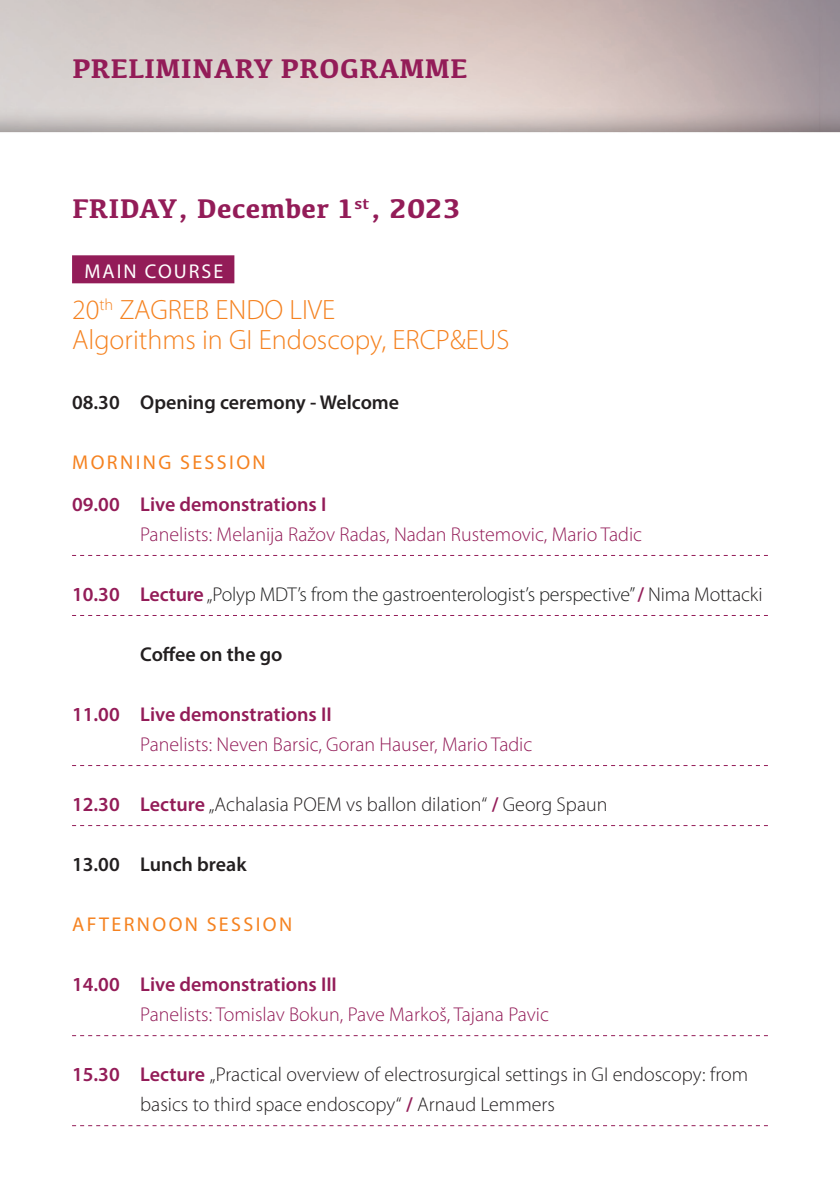
<style>
.page{position:relative;width:840px;height:1191px;background:#fff}
.page>*{position:absolute;margin:0;border:0;box-sizing:border-box;transform-origin:0 0}
.t1{font:300 28px/30px "Myriad Pro";color:#f58220}
.t2{font:700 28px "Kefa";letter-spacing:.01em;color:#931c58}
.t3{font:300 20px/30px "Myriad Pro";color:#231f20}
.t4{font:300 20px "Myriad Pro";color:#931c58}
.t5{font:600 20px "Myriad Pro";color:#931c58}
.t6{font:300 20px "Myriad Pro";letter-spacing:-.01em;color:#1f2020}
.t7{font:600 20px "Myriad Pro";color:#231f20}
.t8{font:20px "Myriad Pro";letter-spacing:.12em;color:#f58220}
.t9{font:20px "Myriad Pro";letter-spacing:.1em;color:#fff}
.s1{font-weight:600;color:#931c58}
.s2{color:#231f20}
</style>
<div class="page">
<div style="left:72px;top:255px;width:162px;height:28px;background:#931c58"></div>
<svg style="left:72px;top:555px;width:695px;height:1px"></svg>
<svg style="left:72px;top:615px;width:695px;height:1px"></svg>
<svg style="left:72px;top:765px;width:695px;height:1px"></svg>
<svg style="left:72px;top:825px;width:695px;height:1px"></svg>
<svg style="left:72px;top:1035px;width:695px;height:1px"></svg>
<svg style="left:72px;top:1125px;width:695px;height:1px"></svg>
<h1 class="t2" style="left:72px;top:49px;width:396px">PRELIMINARY PROGRAMME</h1>
<h1 class="t2" style="left:72px;top:190px;width:390px">FRIDAY, December 1<sup>st</sup>, 2023</h1>
<p class="t9" style="left:84px;top:259px;width:140px">MAIN COURSE</p>
<h1 class="t1" style="left:72px;top:295px;width:438px">20<sup>th</sup> ZAGREB ENDO LIVE<br>Algorithms in GI Endoscopy, ERCP&amp;EUS</h1>
<p class="t7" style="left:72px;top:390px;width:328px">08.30 Opening ceremony - Welcome</p>
<p class="t8" style="left:72px;top:450px;width:195px">MORNING SESSION</p>
<p class="t5" style="left:72px;top:491px;width:255px">09.00 Live demonstrations I</p>
<p class="t4" style="left:140px;top:522px;width:503px">Panelists: Melanija Ražov Radas, Nadan Rustemovic, Mario Tadic</p>
<p class="t6" style="left:72px;top:582px;width:691px"><span class="s1">10.30 Lecture</span> <span class="s2">„P</span>olyp MDT’s from the gastroenterologist’s perspective” <span class="s1">/</span> <span class="s2">Nima Mottacki</span></p>
<p class="t7" style="left:140px;top:641px;width:144px">Coffee on the go</p>
<p class="t5" style="left:72px;top:701px;width:261px">11.00 Live demonstrations II</p>
<p class="t4" style="left:140px;top:732px;width:393px">Panelists: Neven Barsic, Goran Hauser, Mario Tadic</p>
<p class="t3" style="left:72px;top:789px;width:536px"><span class="s1">12.30 Lecture</span> „Achalasia POEM vs ballon dilation“ <span class="s1">/</span> Georg Spaun</p>
<p class="t7" style="left:72px;top:851px;width:176px">13.00 Lunch break</p>
<p class="t8" style="left:72px;top:912px;width:221px">AFTERNOON SESSION</p>
<p class="t5" style="left:72px;top:971px;width:266px">14.00 Live demonstrations III</p>
<p class="t4" style="left:140px;top:1002px;width:410px">Panelists: Tomislav Bokun, Pave Markoš, Tajana Pavic</p>
<p class="t3" style="left:140px;top:1059px;width:609px;text-indent:-68px"><span class="s1">15.30 Lecture</span> „Practical overview of electrosurgical settings in GI endoscopy: from basics to third space endoscopy“ <span class="s1">/</span> Arnaud Lemmers</p>
</div>
